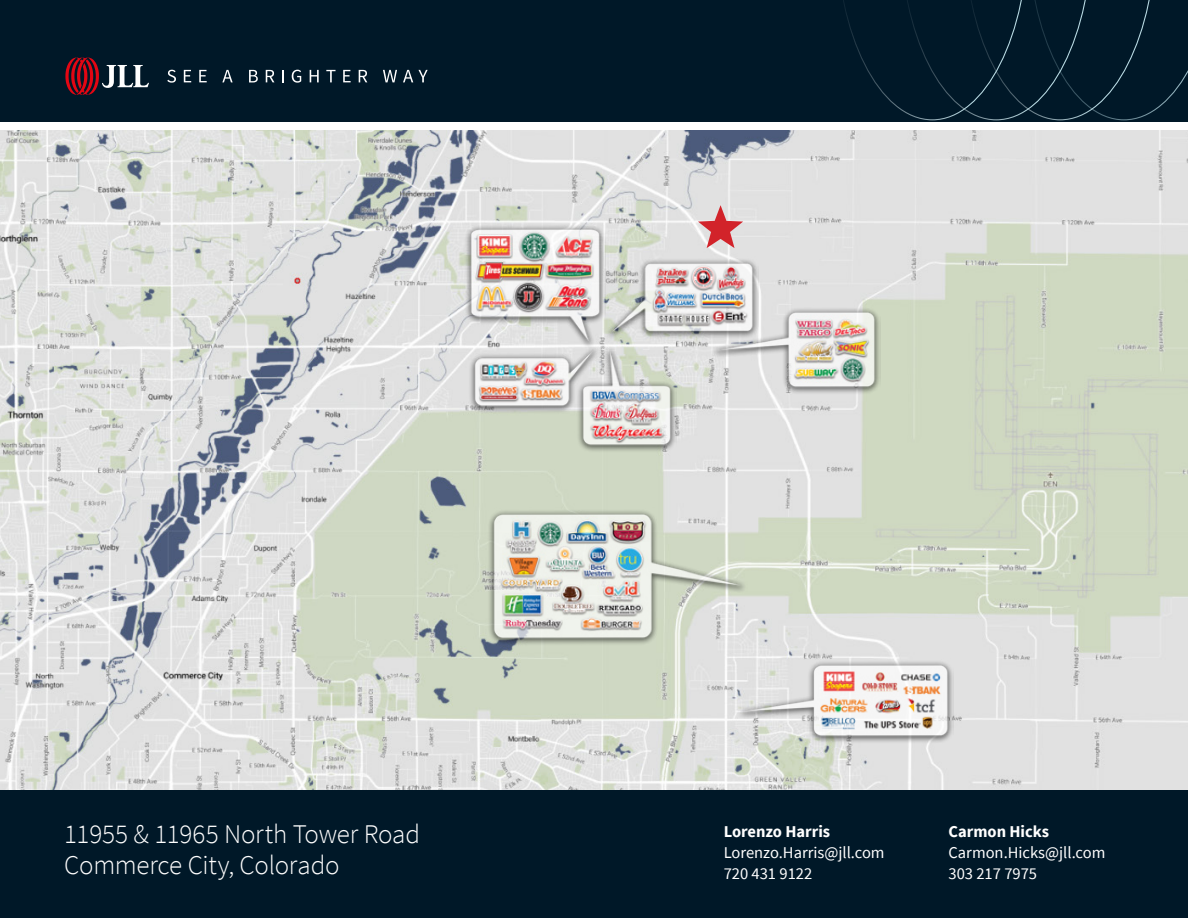
<style>
.page{position:relative;width:1188px;height:918px;background:#fff}
.page>*{position:absolute;margin:0;border:0;box-sizing:border-box;transform-origin:0 0}
.t1{font:300 27px/31.5px "Source Sans Pro";letter-spacing:-.01em;color:#fff}
.t2{font:16.5px/21px "Source Sans Pro";color:#fff}
.t3{font:700 16.5px "Source Sans Pro";color:#fff}
</style>
<div class="page">
<img style="left:0;top:130px;width:1188px;height:661px">
<img style="left:606px;top:257px;width:152px;height:83px">
<img style="left:462px;top:223px;width:144px;height:127px">
<img style="left:575px;top:343px;width:101px;height:109px">
<img style="left:466px;top:343px;width:133px;height:71px">
<img style="left:709px;top:306px;width:171px;height:88px">
<img style="left:486px;top:508px;width:262px;height:138px">
<img style="left:735px;top:659px;width:219px;height:85px">
<svg style="left:698px;top:205px;width:45px;height:43px;background:#dc9da0"></svg>
<div style="left:0;top:791px;width:1188px;height:127px;background:#001828"></div>
<div style="left:0;top:0;width:1188px;height:122px;background:#001828"></div>
<svg style="left:843px;top:0;width:345px;height:120px"></svg>
<svg style="left:167px;top:70px;width:9px;height:13px"></svg>
<svg style="left:184px;top:70px;width:7px;height:12px"></svg>
<svg style="left:199px;top:70px;width:8px;height:12px"></svg>
<svg style="left:222px;top:70px;width:11px;height:12px"></svg>
<svg style="left:249px;top:70px;width:9px;height:12px"></svg>
<svg style="left:266px;top:70px;width:8px;height:12px"></svg>
<svg style="left:282px;top:70px;width:2px;height:12px"></svg>
<svg style="left:292px;top:70px;width:9px;height:13px"></svg>
<svg style="left:310px;top:70px;width:9px;height:12px"></svg>
<svg style="left:326px;top:70px;width:10px;height:12px"></svg>
<svg style="left:343px;top:70px;width:8px;height:12px"></svg>
<svg style="left:359px;top:70px;width:8px;height:12px"></svg>
<svg style="left:383px;top:70px;width:14px;height:12px"></svg>
<svg style="left:403px;top:70px;width:25px;height:12px"></svg>
<svg style="left:65px;top:58px;width:84px;height:37px"></svg>
<h1 class="t1" style="left:64px;top:818px;width:357px">11955 &amp; 11965 North Tower Road<br>Commerce City, Colorado</h1>
<p class="t3" style="left:724px;top:821px;width:108px">Lorenzo Harris</p>
<p class="t2" style="left:724px;top:842px;width:162px">Lorenzo.Harris@jll.com<br>720 431 9122</p>
<p class="t3" style="left:949px;top:821px;width:102px">Carmon Hicks</p>
<p class="t2" style="left:949px;top:842px;width:158px">Carmon.Hicks@jll.com<br>303 217 7975</p>
</div>
